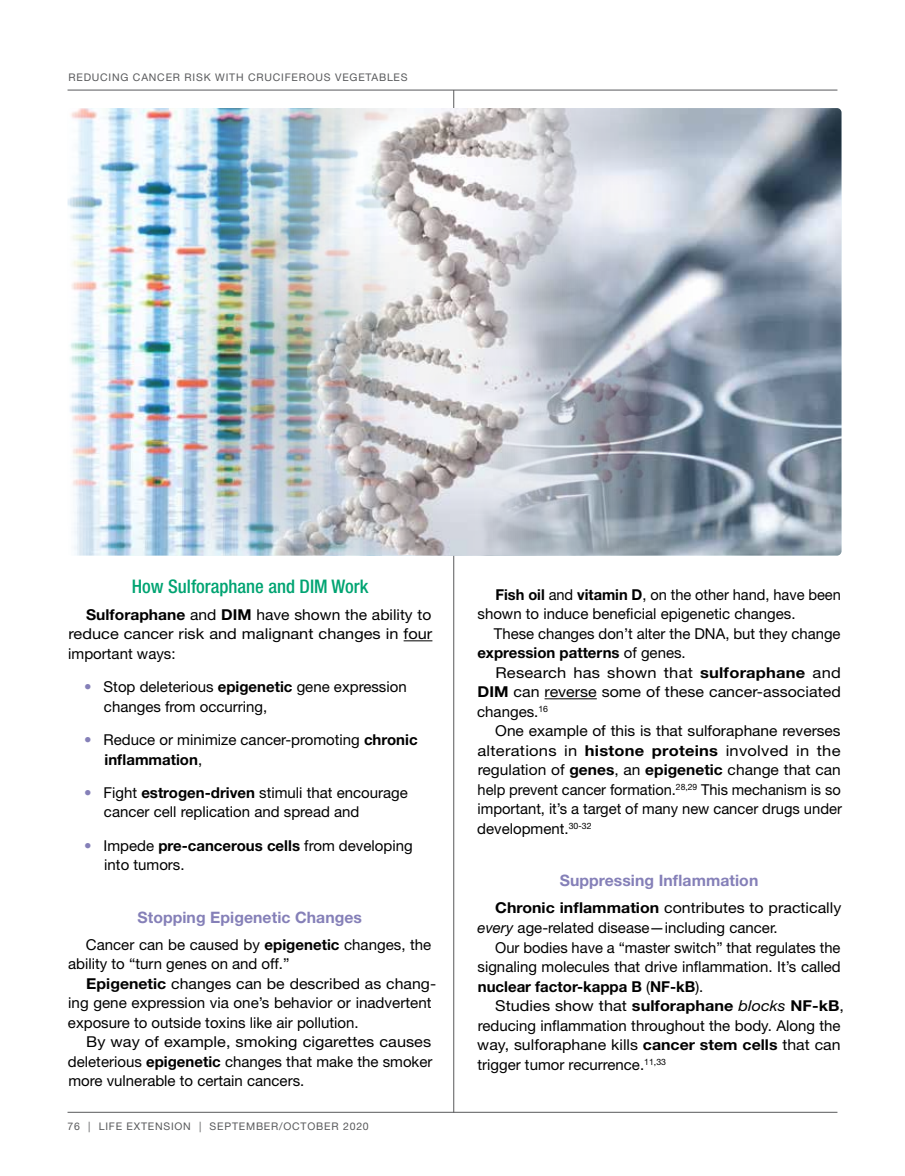
<style>
.page{position:relative;width:905px;height:1176px;background:#fff}
.page>*{position:absolute;margin:0;border:0;box-sizing:border-box;transform-origin:0 0}
.t1{font:500 condensed 18.75px "Helvetica Neue";color:#00a472}
.t2{font:700 15.75px "Helvetica Neue";letter-spacing:.005em;color:#8580b8}
.t3{font:15px/19.5px "Helvetica Neue";color:#000}
.t4{font:15px/19.5px "Helvetica Neue";color:#000;text-align:justify;scale:1.08 1}
.t5{font:15px/19.5px "Helvetica Neue";color:#000;scale:1.05 1}
.t6{font:15px/19.5px "Helvetica Neue";color:#000;text-align:justify;scale:1.04 1}
.t7{font:15px/19.5px "Helvetica Neue";color:#000;text-align:justify;scale:1.1 1}
.t8{font:15px/19.5px "Helvetica Neue";color:#000;scale:1.06 1}
.t9{font:10.5px "Helvetica Neue";letter-spacing:.075em;color:#58595b}
.s1{font-weight:700}
.s2{color:#8580b8}
.s3{font-style:italic}
</style>
<div class="page">
<hr style="left:453px;top:90px;width:1px;height:1022px;background:#58595b">
<hr style="left:68px;top:90px;width:769px;height:1px;background:#58595b">
<hr style="left:68px;top:1111px;width:769px;height:1px;background:#58595b">
<svg style="left:403px;top:640px;width:29px;height:1px"></svg>
<hr style="left:544px;top:698px;width:52px;height:1px;background:#000">
<img style="left:68px;top:108px;width:773px;height:447px">
<img style="left:140px;top:108px;width:557px;height:447px">
<p class="t9" style="left:68px;top:71px;width:340px">REDUCING CANCER RISK WITH CRUCIFEROUS VEGETABLES</p>
<p class="t1" style="left:132px;top:574px;width:238px">How Sulforaphane and DIM Work</p>
<p class="t6" style="left:68px;top:604px;width:351px;text-indent:18px"><span class="s1">Sulforaphane</span> and <span class="s1">DIM</span> have shown the ability to reduce cancer risk and malignant changes in four important ways:</p>
<p class="t3" style="left:104px;top:676px;width:304px;text-indent:-20px"><span class="s2">•</span> Stop deleterious <span class="s1">epigenetic</span> gene expression changes from occurring,</p>
<p class="t3" style="left:104px;top:729px;width:315px;text-indent:-20px"><span class="s2">•</span> Reduce or minimize cancer-promoting <span class="s1">chronic inflammation</span>,</p>
<p class="t3" style="left:104px;top:782px;width:305px;text-indent:-20px"><span class="s2">•</span> Fight <span class="s1">estrogen-driven</span> stimuli that encourage cancer cell replication and spread and</p>
<p class="t3" style="left:104px;top:835px;width:310px;text-indent:-20px"><span class="s2">•</span> Impede <span class="s1">pre-cancerous cells</span> from developing into tumors.</p>
<p class="t2" style="left:137px;top:907px;width:226px">Stopping Epigenetic Changes</p>
<p class="t3" style="left:68px;top:934px;width:365px;text-indent:18px">Cancer can be caused by <span class="s1">epigenetic</span> changes, the ability to “turn genes on and off.”</p>
<p class="t5" style="left:68px;top:973px;width:352px;text-indent:18px"><span class="s1">Epigenetic</span> changes can be described as chang&shy;ing gene expression via one’s behavior or inadvertent exposure to outside toxins like air pollution.</p>
<p class="t4" style="left:68px;top:1031px;width:339px;text-indent:18px">By way of example, smoking cigarettes causes deleterious <span class="s1">epigenetic</span> changes that make the smoker more vulnerable to certain cancers.</p>
<p class="t9" style="left:68px;top:1119px;width:303px">76 | LIFE EXTENSION | SEPTEMBER/OCTOBER 2020</p>
<p class="t3" style="left:477px;top:584px;width:365px;text-indent:18px"><span class="s1">Fish oil</span> and <span class="s1">vitamin D</span>, on the other hand, have been shown to induce beneficial epigenetic changes.</p>
<p class="t3" style="left:477px;top:623px;width:365px;text-indent:17px">These changes don’t alter the DNA, but they change <span class="s1">expression patterns</span> of genes.</p>
<p class="t7" style="left:477px;top:662px;width:332px;text-indent:18px">Research has shown that <span class="s1">sulforaphane</span> and <span class="s1">DIM</span> can reverse some of these cancer-associated changes.<sup>16</sup></p>
<p class="t3" style="left:477px;top:720px;width:366px;text-align:justify;text-indent:18px">One example of this is that sulforaphane reverses alterations in <span class="s1">histone proteins</span> involved in the regulation of <span class="s1">genes</span>, an <span class="s1">epigenetic</span> change that can help prevent cancer formation.<sup>28,29</sup> This mechanism is so important, it’s a target of many new cancer drugs under development.<sup>30-32</sup></p>
<p class="t2" style="left:559px;top:870px;width:200px">Suppressing Inflammation</p>
<p class="t8" style="left:477px;top:897px;width:344px;text-indent:18px"><span class="s1">Chronic inflammation</span> contributes to practically <span class="s3">every</span> age-related disease—including cancer.</p>
<p class="t3" style="left:477px;top:936px;width:365px;text-align:justify;text-indent:18px">Our bodies have a “master switch” that regulates the signaling molecules that drive inflammation. It’s called <span class="s1">nuclear factor-kappa B</span> (<span class="s1">NF-kB</span>).</p>
<p class="t4" style="left:477px;top:995px;width:341px;text-align:left;text-indent:18px">Studies show that <span class="s1">sulforaphane</span> <span class="s3">blocks</span> <span class="s1">NF-kB</span>, reducing inflammation throughout the body. Along the way, sulforaphane kills <span class="s1">cancer stem cells</span> that can trigger tumor recurrence.<sup>11,33</sup></p>
</div>
